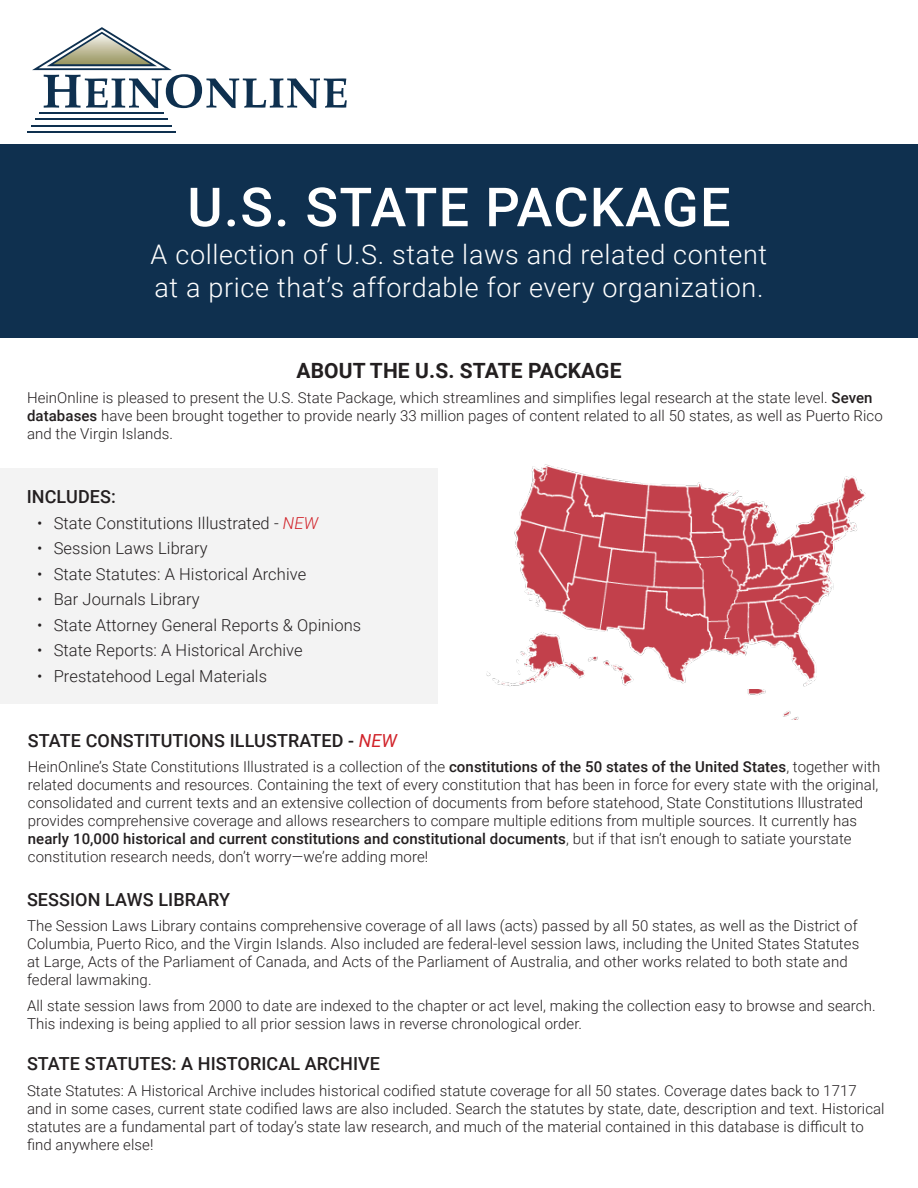
<style>
.page{position:relative;width:918px;height:1188px;background:#fff}
.page>*{position:absolute;margin:0;border:0;box-sizing:border-box;transform-origin:0 0}
.t1{font:500 54px "Roboto";letter-spacing:.02em;color:#fff}
.t2{font:300 27px "Roboto";letter-spacing:.025em;color:#fff}
.t3{font:700 21px "Roboto";letter-spacing:.005em;color:#231f20}
.t4{font:500 18px "Roboto";letter-spacing:.005em;color:#231f20}
.t5{font:300 16.5px "Roboto";letter-spacing:.005em;color:#231f20}
.t6{font:300 15px/18px "Roboto";letter-spacing:.005em;color:#231f20}
.s1{font-weight:500}
.s2{font-style:italic;color:#d1232a}
.s3{font-weight:400;font-style:italic;color:#d1232a}
</style>
<div class="page">
<div style="left:0;top:468px;width:438px;height:236px;background:#f3f3f3"></div>
<div style="left:0;top:144px;width:918px;height:194px;background:#0f304f"></div>
<hr style="left:40px;top:112px;width:124px;height:2px;background:#0e304f">
<hr style="left:36px;top:118px;width:132px;height:2px;background:#0e304f">
<hr style="left:32px;top:125px;width:140px;height:2px;background:#0e304f">
<hr style="left:28px;top:131px;width:148px;height:2px;background:#0e304f">
<svg style="left:32px;top:27px;width:315px;height:81px"></svg>
<img style="left:486px;top:464px;width:380px;height:256px">
<p class="t1" style="left:187px;top:169px;width:545px">U.S. STATE PACKAGE</p>
<p class="t2" style="left:151px;top:236px;width:618px">A collection of U.S. state laws and related content</p>
<p class="t2" style="left:154px;top:268px;width:611px">at a price that’s affordable for every organization.</p>
<p class="t3" style="left:296px;top:356px;width:327px">ABOUT THE U.S. STATE PACKAGE</p>
<p class="t6" style="left:27px;top:388px;width:857px">HeinOnline is pleased to present the U.S. State Package, which streamlines and simplifies legal research at the state level. <span class="s1">Seven databases</span> have been brought together to provide nearly 33 million pages of content related to all 50 states, as well as Puerto Rico and the Virgin Islands.</p>
<p class="t4" style="left:27px;top:484px;width:91px">INCLUDES:</p>
<p class="t5" style="left:37px;top:511px;width:283px">• State Constitutions Illustrated - <span class="s2">NEW</span></p>
<p class="t5" style="left:37px;top:537px;width:172px">• Session Laws Library</p>
<p class="t5" style="left:37px;top:562px;width:271px">• State Statutes: A Historical Archive</p>
<p class="t5" style="left:37px;top:588px;width:164px">• Bar Journals Library</p>
<p class="t5" style="left:37px;top:613px;width:326px">• State Attorney General Reports &amp; Opinions</p>
<p class="t5" style="left:37px;top:639px;width:267px">• State Reports: A Historical Archive</p>
<p class="t5" style="left:37px;top:664px;width:231px">• Prestatehood Legal Materials</p>
<p class="t4" style="left:28px;top:728px;width:371px">STATE CONSTITUTIONS ILLUSTRATED - <span class="s3">NEW</span></p>
<p class="t6" style="left:28px;top:758px;width:854px">HeinOnline’s State Constitutions Illustrated is a collection of the <span class="s1">constitutions of the 50 states of the United States</span>, together with related documents and resources. Containing the text of every constitution that has been in force for every state with the original, consolidated and current texts and an extensive collection of documents from before statehood, State Constitutions Illustrated provides comprehensive coverage and allows researchers to compare multiple editions from multiple sources. It currently has <span class="s1">nearly 10,000 historical and current constitutions and constitutional documents</span>, but if that isn’t enough to satiate yourstate constitution research needs, don’t worry—we’re adding more!</p>
<p class="t4" style="left:27px;top:887px;width:205px">SESSION LAWS LIBRARY</p>
<p class="t6" style="left:27px;top:916px;width:834px">The Session Laws Library contains comprehensive coverage of all laws (acts) passed by all 50 states, as well as the District of Columbia, Puerto Rico, and the Virgin Islands. Also included are federal-level session laws, including the United States Statutes at Large, Acts of the Parliament of Canada, and Acts of the Parliament of Australia, and other works related to both state and federal lawmaking.</p>
<p class="t6" style="left:27px;top:996px;width:850px">All state session laws from 2000 to date are indexed to the chapter or act level, making the collection easy to browse and search.<br>This indexing is being applied to all prior session laws in reverse chronological order.</p>
<p class="t4" style="left:27px;top:1051px;width:355px">STATE STATUTES: A HISTORICAL ARCHIVE</p>
<p class="t6" style="left:27px;top:1081px;width:859px">State Statutes: A Historical Archive includes historical codified statute coverage for all 50 states. Coverage dates back to 1717 and in some cases, current state codified laws are also included. Search the statutes by state, date, description and text. Historical statutes are a fundamental part of today’s state law research, and much of the material contained in this database is difficult to find anywhere else!</p>
</div>
